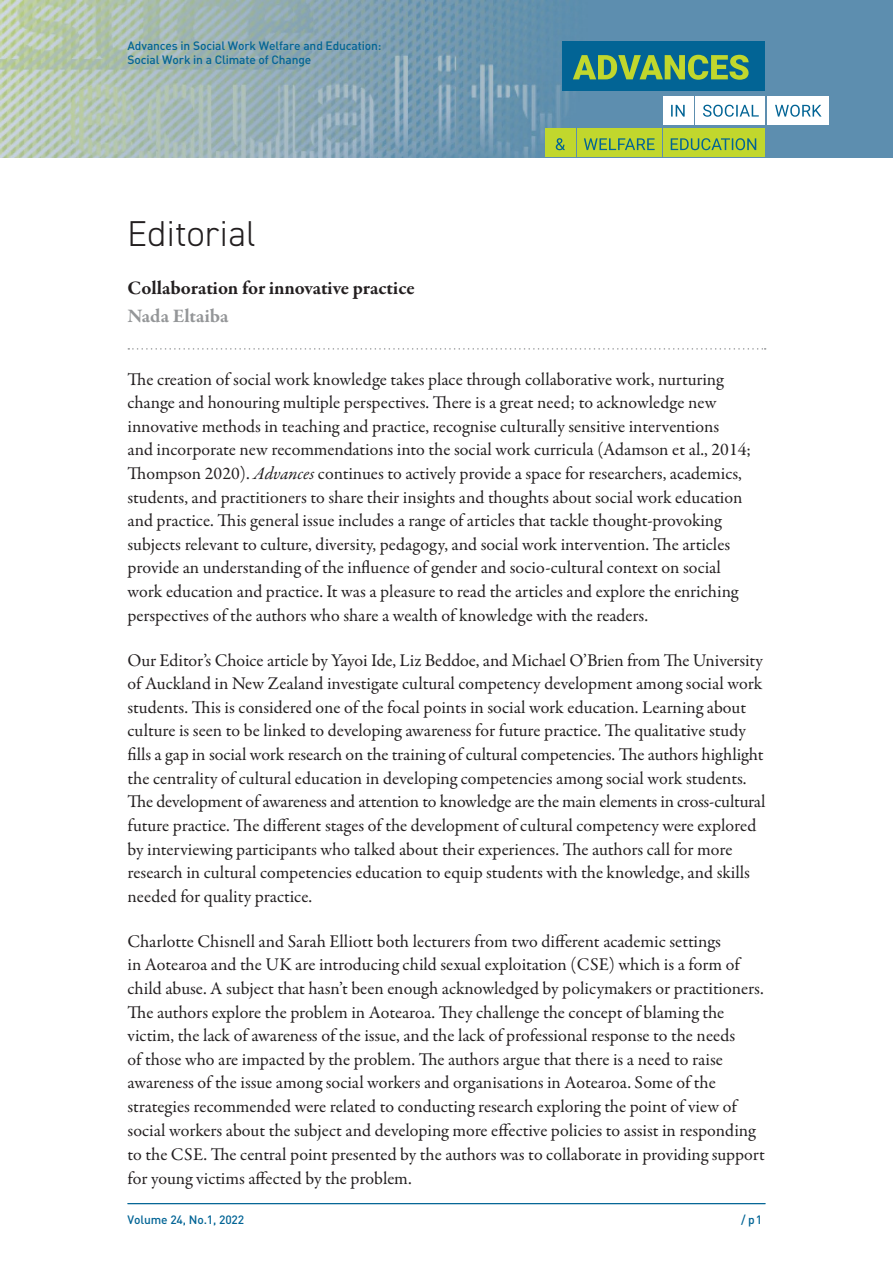
<style>
.page{position:relative;width:893px;height:1263px;background:#fff}
.page>*{position:absolute;margin:0;border:0;box-sizing:border-box;transform-origin:0 0}
.t1{font:300 36px "DIN2014";letter-spacing:.015em;color:#231f20}
.t2{font:700 19.5px "Garamond Premr Pro";letter-spacing:-.005em;color:#231f20}
.t3{font:700 19.5px "Garamond Premr Pro";color:#949698}
.t4{font:18px/23.5px "Garamond Premr Pro";letter-spacing:-.005em;color:#231f20}
.t5{font:500 12px/14.4px "DIN";letter-spacing:-.01em;color:#026495}
.s1{font-style:italic}
</style>
<div class="page">
<img style="left:0;top:0;width:893px;height:157px">
<div style="left:663px;top:96px;width:30px;height:28px;background:#fff"></div>
<div style="left:545px;top:129px;width:30px;height:28px;background:#c1d72d"></div>
<div style="left:695px;top:96px;width:70px;height:28px;background:#fff"></div>
<div style="left:577px;top:129px;width:85px;height:28px;background:#c1d72d"></div>
<div style="left:767px;top:96px;width:62px;height:28px;background:#fff"></div>
<div style="left:663px;top:129px;width:102px;height:28px;background:#c1d72d"></div>
<div style="left:562px;top:42px;width:203px;height:49px;background:#026495"></div>
<svg style="left:573px;top:55px;width:176px;height:25px"></svg>
<svg style="left:671px;top:105px;width:150px;height:12px"></svg>
<svg style="left:556px;top:138px;width:200px;height:12px"></svg>
<svg style="left:128px;top:348px;width:638px;height:2px"></svg>
<hr style="left:128px;top:1203px;width:637px;height:1px;background:#026495">
<p class="t5" style="left:128px;top:38px;width:255px">Advances in Social Work Welfare and Education:<br>Social Work in a Climate of Change</p>
<h1 class="t1" style="left:128px;top:211px;width:130px">Editorial</h1>
<p class="t2" style="left:128px;top:276px;width:289px">Collaboration for innovative practice</p>
<p class="t3" style="left:128px;top:304px;width:103px">Nada Eltaiba</p>
<p class="t4" style="left:128px;top:367px;width:625px">The creation of social work knowledge takes place through collaborative work, nurturing change and honouring multiple perspectives. There is a great need; to acknowledge new innovative methods in teaching and practice, recognise culturally sensitive interventions<br>and incorporate new recommendations into the social work curricula (Adamson et al., 2014; Thompson 2020). <span class="s1">Advances</span> continues to actively provide a space for researchers, academics, students, and practitioners to share their insights and thoughts about social work education and practice. This general issue includes a range of articles that tackle thought-provoking subjects relevant to culture, diversity, pedagogy, and social work intervention. The articles provide an understanding of the influence of gender and socio-cultural context on social work education and practice. It was a pleasure to read the articles and explore the enriching perspectives of the authors who share a wealth of knowledge with the readers.</p>
<p class="t4" style="left:128px;top:649px;width:639px">Our Editor’s Choice article by Yayoi Ide, Liz Beddoe, and Michael O’Brien from The University of Auckland in New Zealand investigate cultural competency development among social work students. This is considered one of the focal points in social work education. Learning about culture is seen to be linked to developing awareness for future practice. The qualitative study fills a gap in social work research on the training of cultural competencies. The authors highlight the centrality of cultural education in developing competencies among social work students.<br>The development of awareness and attention to knowledge are the main elements in cross-cultural future practice. The different stages of the development of cultural competency were explored by interviewing participants who talked about their experiences. The authors call for more research in cultural competencies education to equip students with the knowledge, and skills needed for quality practice.</p>
<p class="t4" style="left:128px;top:930px;width:639px">Charlotte Chisnell and Sarah Elliott both lecturers from two different academic settings<br>in Aotearoa and the UK are introducing child sexual exploitation (CSE) which is a form of child abuse. A subject that hasn’t been enough acknowledged by policymakers or practitioners.<br>The authors explore the problem in Aotearoa. They challenge the concept of blaming the victim, the lack of awareness of the issue, and the lack of professional response to the needs<br>of those who are impacted by the problem. The authors argue that there is a need to raise awareness of the issue among social workers and organisations in Aotearoa. Some of the strategies recommended were related to conducting research exploring the point of view of social workers about the subject and developing more effective policies to assist in responding to the CSE. The central point presented by the authors was to collaborate in providing support for young victims affected by the problem.</p>
<p class="t5" style="left:128px;top:1212px;width:118px">Volume 24, No.1, 2022</p>
<p class="t5" style="left:741px;top:1212px;width:23px">/ p1</p>
</div>
